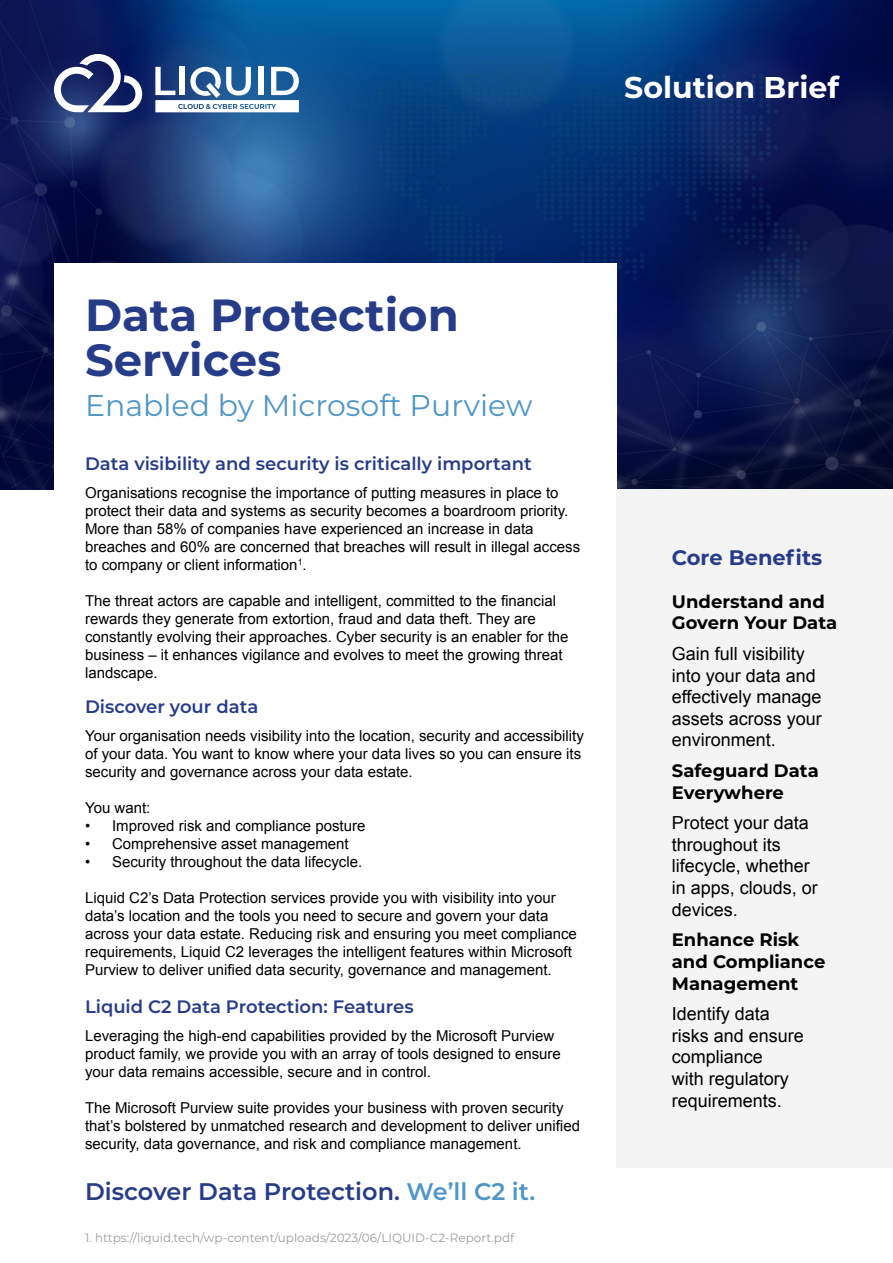
<style>
.page{position:relative;width:893px;height:1263px;background:#fff}
.page>*{position:absolute;margin:0;border:0;box-sizing:border-box;transform-origin:0 0}
.t1{font:700 45px/45px "Montserrat";color:#273c88}
.t2{font:30px "Montserrat";color:#4e96c7}
.t3{font:700 30px "Montserrat";color:#fff}
.t4{font:600 24px "Montserrat";color:#273c88}
.t5{font:700 21px "Montserrat";color:#273c88}
.t6{font:18px/21.6px "Arial";color:#000}
.t7{font:600 18px "Montserrat";color:#273c88}
.t8{font:700 18px/21.6px "Montserrat";color:#000}
.t9{font:15px/18px "Arial";color:#000}
.t10{font:12px "Montserrat";color:#9c9c9c}
.s1{color:#4e96c7}
</style>
<div class="page">
<img style="left:0;top:0;width:893px;height:489px">
<svg style="left:155px;top:67px;width:144px;height:45px"></svg>
<svg style="left:54px;top:54px;width:88px;height:58px"></svg>
<div style="left:54px;top:263px;width:563px;height:301px;background:#fff"></div>
<div style="left:617px;top:489px;width:276px;height:678px;background:#f4f4f4"></div>
<h2 class="t3" style="left:624px;top:65px;width:216px">Solution Brief</h2>
<h1 class="t1" style="left:85px;top:291px;width:375px">Data Protection<br>Services</h1>
<h2 class="t2" style="left:85px;top:384px;width:449px">Enabled by Microsoft Purview</h2>
<p class="t7" style="left:85px;top:451px;width:448px">Data visibility and security is critically important</p>
<p class="t9" style="left:85px;top:484px;width:497px">Organisations recognise the importance of putting measures in place to protect their data and systems as security becomes a boardroom priority.<br>More than 58% of companies have experienced an increase in data breaches and 60% are concerned that breaches will result in illegal access to company or client information<sup>1</sup>.</p>
<p class="t9" style="left:85px;top:592px;width:485px">The threat actors are capable and intelligent, committed to the financial rewards they generate from extortion, fraud and data theft. They are constantly evolving their approaches. Cyber security is an enabler for the business – it enhances vigilance and evolves to meet the growing threat landscape.</p>
<p class="t7" style="left:85px;top:694px;width:175px">Discover your data</p>
<p class="t9" style="left:85px;top:727px;width:500px">Your organisation needs visibility into the location, security and accessibility of your data. You want to know where your data lives so you can ensure its security and governance across your data estate.</p>
<p class="t9" style="left:85px;top:799px;width:67px">You want:</p>
<p class="t9" style="left:85px;top:817px;width:282px">• Improved risk and compliance posture</p>
<p class="t9" style="left:85px;top:835px;width:265px">• Comprehensive asset management</p>
<p class="t9" style="left:85px;top:853px;width:279px">• Security throughout the data lifecycle.</p>
<p class="t9" style="left:85px;top:889px;width:493px">Liquid C2’s Data Protection services provide you with visibility into your data’s location and the tools you need to secure and govern your data across your data estate. Reducing risk and ensuring you meet compliance requirements, Liquid C2 leverages the intelligent features within Microsoft Purview to deliver unified data security, governance and management.</p>
<p class="t7" style="left:85px;top:994px;width:330px">Liquid C2 Data Protection: Features</p>
<p class="t9" style="left:85px;top:1027px;width:477px">Leveraging the high-end capabilities provided by the Microsoft Purview product family, we provide you with an array of tools designed to ensure your data remains accessible, secure and in control.</p>
<p class="t9" style="left:85px;top:1099px;width:496px">The Microsoft Purview suite provides your business with proven security that’s bolstered by unmatched research and development to deliver unified security, data governance, and risk and compliance management.</p>
<h3 class="t4" style="left:85px;top:1174px;width:452px">Discover Data Protection. <span class="s1">We’ll C2 it.</span></h3>
<p class="t10" style="left:85px;top:1229px;width:431px">1. https://liquid.tech/wp-content/uploads/2023/06/LIQUID-C2-Report.pdf</p>
<h3 class="t5" style="left:672px;top:542px;width:152px">Core Benefits</h3>
<p class="t8" style="left:672px;top:590px;width:167px">Understand and<br>Govern Your Data</p>
<p class="t6" style="left:672px;top:643px;width:152px">Gain full visibility into your data and effectively manage assets across your environment.</p>
<p class="t8" style="left:672px;top:759px;width:148px">Safeguard Data<br>Everywhere</p>
<p class="t6" style="left:672px;top:812px;width:148px">Protect your data throughout its lifecycle, whether in apps, clouds, or devices.</p>
<p class="t8" style="left:672px;top:928px;width:155px">Enhance Risk and Compliance<br>Management</p>
<p class="t6" style="left:672px;top:1003px;width:134px">Identify data risks and ensure compliance<br>with regulatory requirements.</p>
</div>
